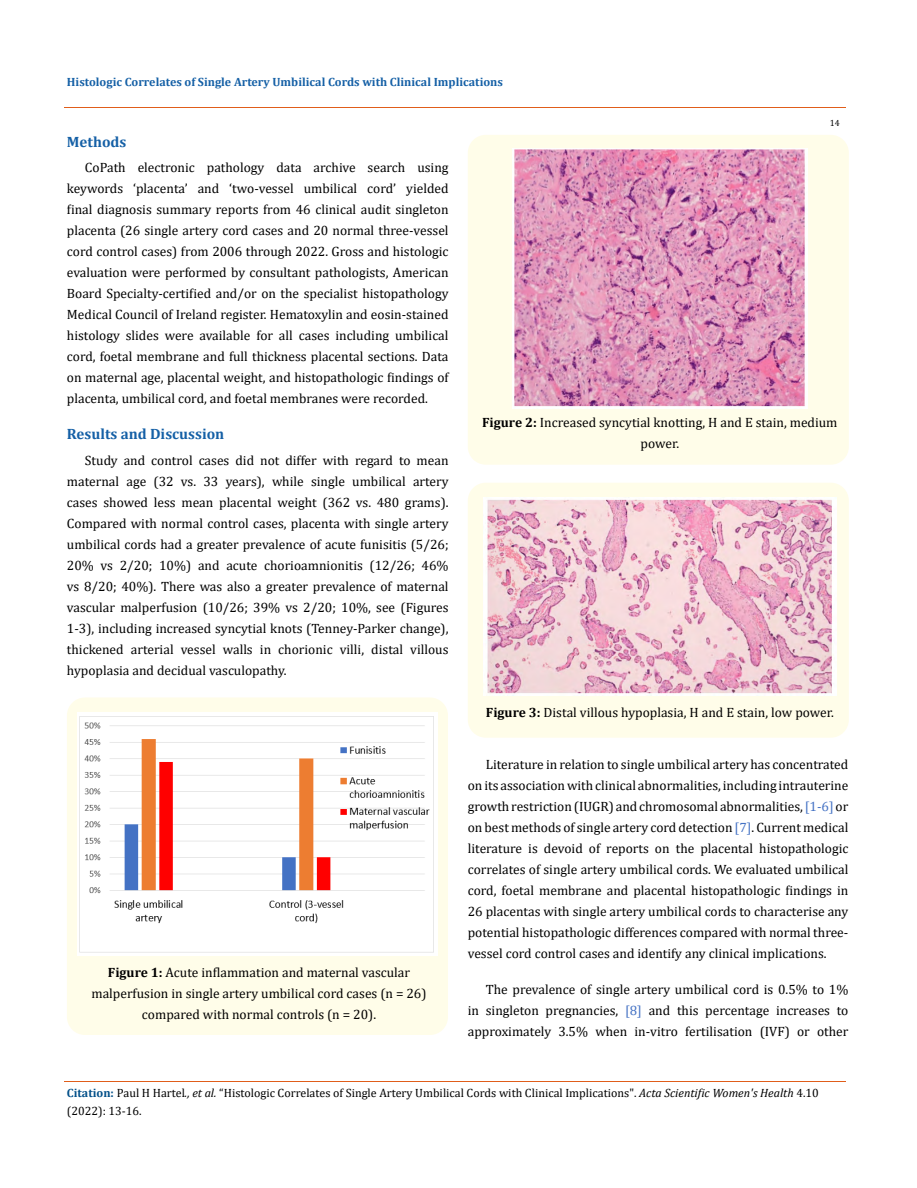
<style>
.page{position:relative;width:917px;height:1188px;background:#fff}
.page>*{position:absolute;margin:0;border:0;box-sizing:border-box;transform-origin:0 0}
.t1{font:700 15px "Cambria";color:#1560a6}
.t2{font:13.5px/21px "Cambria";color:#000;text-align:justify}
.t3{font:12px/18px "Cambria";color:#000}
.t4{font:700 12px "Cambria";color:#1560a6}
.t5{font:9px "Cambria";color:#000}
.s1{font-weight:700}
.s2{color:#4472c4}
.s3{font-weight:700;color:#035089}
.s4{font-style:italic}
</style>
<div class="page">
<div style="left:67px;top:698px;width:381px;height:337px;background:#fffde9;border-radius:18px"></div>
<img style="left:78px;top:712px;width:359px;height:243px">
<div style="left:468px;top:135px;width:380px;height:330px;background:#fffde9;border-radius:18px"></div>
<img style="left:512px;top:149px;width:295px;height:260px">
<div style="left:468px;top:483px;width:380px;height:255px;background:#fffde9;border-radius:18px"></div>
<img style="left:483px;top:497px;width:353px;height:199px">
<hr style="left:64px;top:108px;width:781px;height:1px;background:#e05d1a">
<hr style="left:64px;top:1082px;width:781px;height:1px;background:#e05d1a">
<p class="t4" style="left:67px;top:73px;width:437px">Histologic Correlates of Single Artery Umbilical Cords with Clinical Implications</p>
<p class="t5" style="left:829px;top:118px;width:11px">14</p>
<p class="t1" style="left:67px;top:131px;width:61px">Methods</p>
<p class="t2" style="left:67px;top:157px;width:383px;text-indent:18px">CoPath electronic pathology data archive search using keywords ‘placenta’ and ‘two-vessel umbilical cord’ yielded final diagnosis summary reports from 46 clinical audit singleton placenta (26 single artery cord cases and 20 normal three-vessel cord control cases) from 2006 through 2022. Gross and histologic evaluation were performed by consultant pathologists, American Board Specialty-certified and/or on the specialist histopathology Medical Council of Ireland register. Hematoxylin and eosin-stained histology slides were available for all cases including umbilical cord, foetal membrane and full thickness placental sections. Data on maternal age, placental weight, and histopathologic findings of placenta, umbilical cord, and foetal membranes were recorded.</p>
<p class="t1" style="left:67px;top:423px;width:159px">Results and Discussion</p>
<p class="t2" style="left:67px;top:449px;width:383px;text-indent:18px">Study and control cases did not differ with regard to mean maternal age (32 vs. 33 years), while single umbilical artery cases showed less mean placental weight (362 vs. 480 grams).<br>Compared with normal control cases, placenta with single artery umbilical cords had a greater prevalence of acute funisitis (5/26; 20% vs 2/20; 10%) and acute chorioamnionitis (12/26; 46% vs 8/20; 40%). There was also a greater prevalence of maternal vascular malperfusion (10/26; 39% vs 2/20; 10%, see (Figures 1-3), including increased syncytial knots (Tenney-Parker change), thickened arterial vessel walls in chorionic villi, distal villous hypoplasia and decidual vasculopathy.</p>
<p class="t2" style="left:91px;top:961px;width:336px;text-align:center"><span class="s1">Figure 1:</span> Acute inflammation and maternal vascular malperfusion in single artery umbilical cord cases (n = 26) compared with normal controls (n = 20).</p>
<p class="t2" style="left:482px;top:412px;width:357px;text-align:center"><span class="s1">Figure 2:</span> Increased syncytial knotting, H and E stain, medium power.</p>
<p class="t2" style="left:486px;top:702px;width:349px"><span class="s1">Figure 3:</span> Distal villous hypoplasia, H and E stain, low power.</p>
<p class="t2" style="left:468px;top:754px;width:382px;text-indent:18px">Literature in relation to single umbilical artery has concentrated on its association with clinical abnormalities, including intrauterine growth restriction (IUGR) and chromosomal abnormalities, <span class="s2">[1-6]</span> or on best methods of single artery cord detection <span class="s2">[7]</span>. Current medical literature is devoid of reports on the placental histopathologic correlates of single artery umbilical cords. We evaluated umbilical cord, foetal membrane and placental histopathologic findings in 26 placentas with single artery umbilical cords to characterise any potential histopathologic differences compared with normal three&shy;vessel cord control cases and identify any clinical implications.</p>
<p class="t2" style="left:468px;top:979px;width:382px;text-indent:18px">The prevalence of single artery umbilical cord is 0.5% to 1% in singleton pregnancies, <span class="s2">[8]</span> and this percentage increases to approximately 3.5% when in-vitro fertilisation (IVF) or other</p>
<p class="t3" style="left:67px;top:1084px;width:753px"><span class="s3">Citation:</span> Paul H Hartel<span class="s4">., et al.</span> “Histologic Correlates of Single Artery Umbilical Cords with Clinical Implications". <span class="s4">Acta Scientific Women's Health</span> 4.10 (2022): 13-16.</p>
</div>
